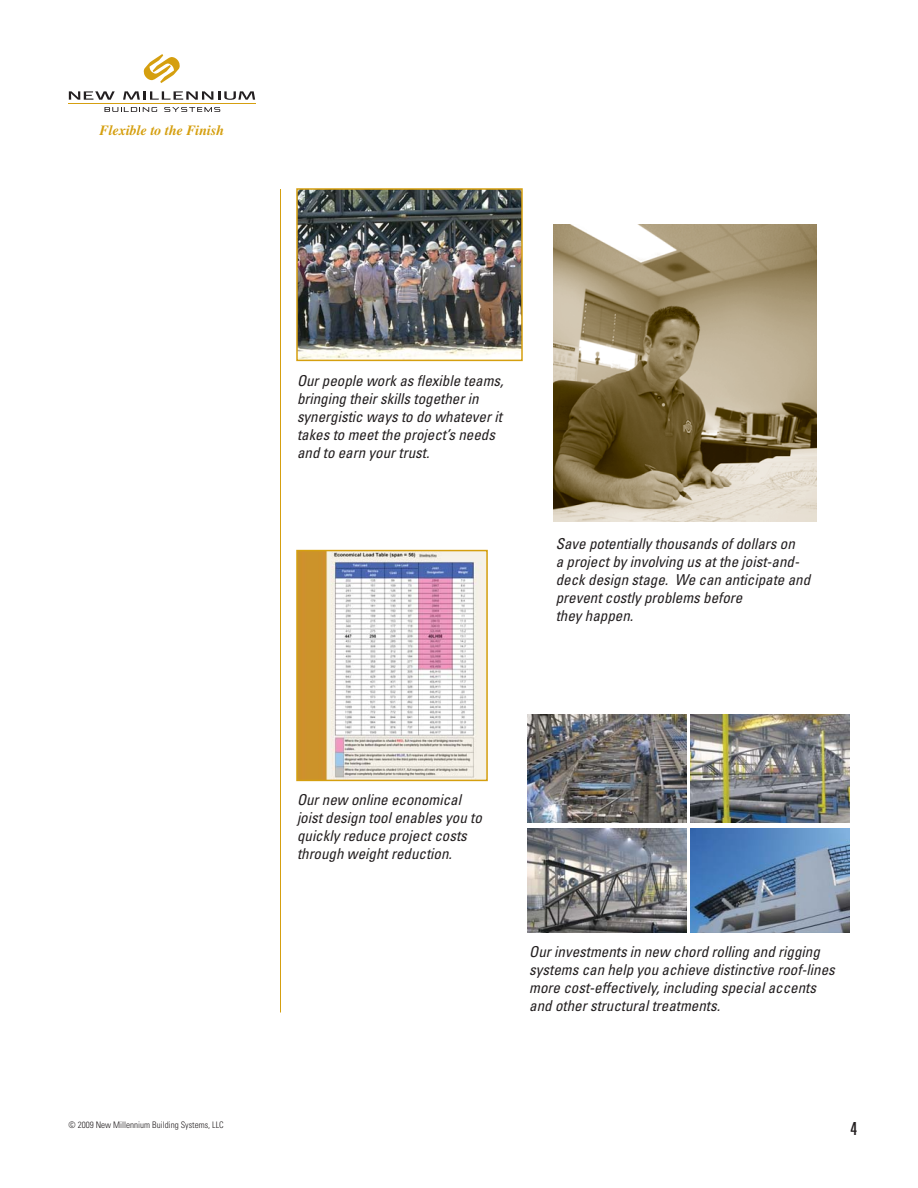
<style>
.page{position:relative;width:918px;height:1188px;background:#fff}
.page>*{position:absolute;margin:0;border:0;box-sizing:border-box;transform-origin:0 0}
.t1{font:ultra-condensed 18px "Univers";color:#231f20}
.t2{font:italic condensed 15px/18px "Univers";color:#231f20}
.t3{font:italic 700 14.1px "Times";color:#d59f0f}
.t4{font:300 condensed 9px "Univers";color:#231f20}
</style>
<div class="page">
<svg style="left:104px;top:107px;width:53px;height:5px"></svg>
<svg style="left:164px;top:107px;width:56px;height:5px"></svg>
<svg style="left:69px;top:91px;width:46px;height:9px"></svg>
<svg style="left:123px;top:91px;width:132px;height:9px"></svg>
<hr style="left:68px;top:103px;width:188px;height:1px;background:#d59f0f">
<svg style="left:143px;top:54px;width:37px;height:29px"></svg>
<hr style="left:280px;top:189px;width:1px;height:823px;background:#d59f0f">
<img style="left:554px;top:225px;width:263px;height:296px">
<img style="left:299px;top:191px;width:221px;height:167px">
<div style="left:296px;top:188px;width:227px;height:173px;border:2px solid #d59f0f"></div>
<img style="left:299px;top:553px;width:186px;height:225px">
<div style="left:296px;top:550px;width:192px;height:231px;border:2px solid #d59f0f"></div>
<img style="left:528px;top:715px;width:158px;height:108px">
<img style="left:690px;top:715px;width:159px;height:108px">
<img style="left:528px;top:828px;width:158px;height:105px">
<img style="left:690px;top:828px;width:160px;height:104px">
<p class="t3" style="left:99px;top:125px;width:126px">Flexible to the Finish</p>
<p class="t4" style="left:69px;top:1121px;width:157px">© 2009 New Millennium Building Systems, LLC</p>
<p class="t2" style="left:297px;top:373px;width:208px">Our people work as flexible teams, bringing their skills together in synergistic ways to do whatever it takes to meet the project’s needs and to earn your trust.</p>
<p class="t2" style="left:556px;top:536px;width:256px">Save potentially thousands of dollars on<br>a project by involving us at the joist-and&shy;deck design stage. We can anticipate and prevent costly problems before<br>they happen.</p>
<p class="t2" style="left:297px;top:792px;width:186px">Our new online economical joist design tool enables you to quickly reduce project costs through weight reduction.</p>
<p class="t2" style="left:529px;top:944px;width:307px">Our investments in new chord rolling and rigging systems can help you achieve distinctive roof-lines more cost-effectively, including special accents and other structural treatments.</p>
<p class="t1" style="left:850px;top:1122px;width:8px">4</p>
</div>
